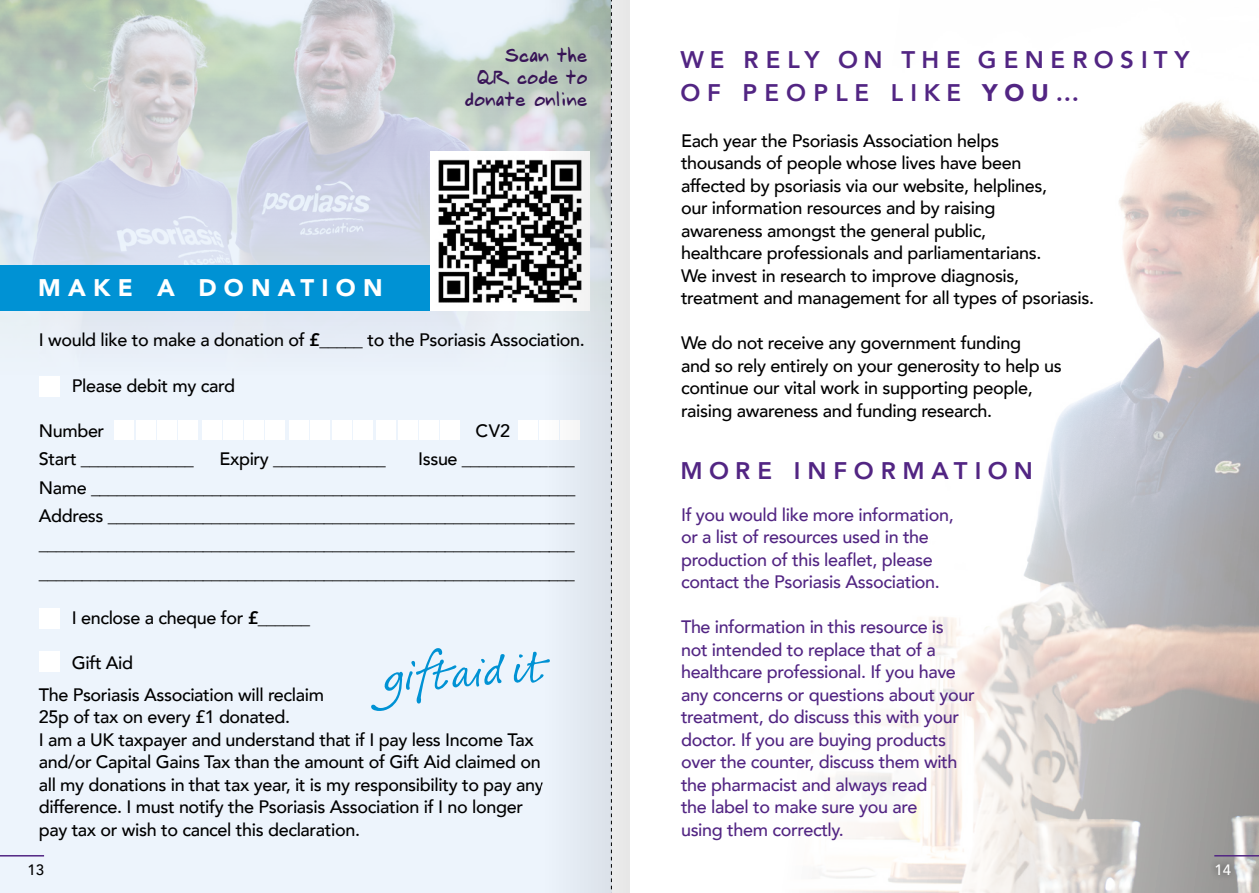
<style>
.page{position:relative;width:1259px;height:893px;background:#fff}
.page>*{position:absolute;margin:0;border:0;box-sizing:border-box;transform-origin:0 0}
.t1{font:800 24px/33px "Avenir";letter-spacing:.28em;color:#522583}
.t2{font:900 24px "Avenir";letter-spacing:.3em;color:#fff}
.t3{font:500 18px/22.5px "Avenir";letter-spacing:-.02em;color:#000}
.t4{font:500 18px/22.5px "Avenir";letter-spacing:-.02em;color:#522583}
.t5{font:18px/21.6px "Mook";letter-spacing:.04em;color:#391558;text-align:right}
.t6{font:500 15px "Avenir";color:#000}
.t7{font:500 15px "Avenir";color:#fff}
.s1{font-weight:900}
.s2{font-weight:800}
</style>
<div class="page">
<img style="left:820px;top:100px;width:439px;height:793px">
<div style="left:0;top:0;width:612px;height:893px;background:#edf4fc"></div>
<img style="left:0;top:0;width:541px;height:330px">
<div style="left:0;top:265px;width:430px;height:46px;background:#0092d4"></div>
<div style="left:518px;top:421px;width:19px;height:19px;background:#fff"></div>
<div style="left:539px;top:421px;width:19px;height:19px;background:#fff"></div>
<div style="left:114px;top:421px;width:20px;height:19px;background:#fff"></div>
<div style="left:157px;top:421px;width:19px;height:19px;background:#fff"></div>
<div style="left:136px;top:421px;width:19px;height:19px;background:#fff"></div>
<div style="left:178px;top:421px;width:20px;height:19px;background:#fff"></div>
<div style="left:202px;top:421px;width:19px;height:19px;background:#fff"></div>
<div style="left:244px;top:421px;width:20px;height:19px;background:#fff"></div>
<div style="left:223px;top:421px;width:20px;height:19px;background:#fff"></div>
<div style="left:266px;top:421px;width:19px;height:19px;background:#fff"></div>
<div style="left:289px;top:421px;width:20px;height:19px;background:#fff"></div>
<div style="left:332px;top:421px;width:19px;height:19px;background:#fff"></div>
<div style="left:310px;top:421px;width:20px;height:19px;background:#fff"></div>
<div style="left:353px;top:421px;width:19px;height:19px;background:#fff"></div>
<div style="left:377px;top:421px;width:19px;height:19px;background:#fff"></div>
<div style="left:419px;top:421px;width:20px;height:19px;background:#fff"></div>
<div style="left:398px;top:421px;width:19px;height:19px;background:#fff"></div>
<div style="left:440px;top:421px;width:20px;height:19px;background:#fff"></div>
<div style="left:39px;top:376px;width:20px;height:21px;background:#fff"></div>
<div style="left:39px;top:608px;width:20px;height:21px;background:#fff"></div>
<div style="left:39px;top:651px;width:20px;height:20px;background:#fff"></div>
<svg style="left:371px;top:648px;width:170px;height:63px"></svg>
<div style="left:1209px;top:857px;width:28px;height:25px;background:#000;opacity:.5"></div>
<hr style="left:0;top:855px;width:44px;height:1px;background:#522583">
<hr style="left:1214px;top:855px;width:45px;height:1px;background:#522583">
<img style="left:430px;top:152px;width:111px;height:159px">
<svg style="left:541px;top:0;width:88px;height:893px;fill:#e4e8eb"></svg>
<p class="t5" style="left:465px;top:47px;width:123px">Scan the<br>QR code to donate online</p>
<h1 class="t1" style="left:680px;top:43px;width:510px">WE RELY ON THE GENEROSITY<br>OF PEOPLE LIKE <span class="s1">YOU</span>…</h1>
<p class="t3" style="left:681px;top:128px;width:415px">Each year the Psoriasis Association helps<br>thousands of people whose lives have been<br>affected by psoriasis via our website, helplines,<br>our information resources and by raising<br>awareness amongst the general public,<br>healthcare professionals and parliamentarians.<br>We invest in research to improve diagnosis, treatment and management for all types of psoriasis.</p>
<p class="t3" style="left:681px;top:331px;width:382px">We do not receive any government funding<br>and so rely entirely on your generosity to help us continue our vital work in supporting people, raising awareness and funding research.</p>
<h1 class="t2" style="left:38px;top:267px;width:346px">MAKE A DONATION</h1>
<p class="t3" style="left:39px;top:328px;width:548px">I would like to make a donation of <span class="s2">£_____</span> to the Psoriasis Association.</p>
<p class="t3" style="left:72px;top:373px;width:165px">Please debit my card</p>
<p class="t3" style="left:39px;top:418px;width:67px">Number</p>
<p class="t3" style="left:475px;top:418px;width:36px">CV2</p>
<p class="t3" style="left:39px;top:446px;width:156px">Start _____________</p>
<p class="t3" style="left:219px;top:446px;width:168px">Expiry _____________</p>
<p class="t3" style="left:39px;top:443px;width:538px;line-height:28.5px;text-align:justify;text-indent:379px">Issue _____________ Name ________________________________________________________ Address ______________________________________________________ ______________________________________________________________ ______________________________________________________________</p>
<p class="t3" style="left:72px;top:605px;width:240px">I enclose a cheque for <span class="s2">£______</span></p>
<p class="t3" style="left:39px;top:646px;width:287px;line-height:31.5px;text-indent:33px">Gift Aid<br>The Psoriasis Association will reclaim</p>
<p class="t3" style="left:39px;top:704px;width:506px">25p of tax on every £1 donated.<br>I am a UK taxpayer and understand that if I pay less Income Tax and/or Capital Gains Tax than the amount of Gift Aid claimed on all my donations in that tax year, it is my responsibility to pay any difference. I must notify the Psoriasis Association if I no longer pay tax or wish to cancel this declaration.</p>
<p class="t6" style="left:27px;top:857px;width:18px">13</p>
<p class="t7" style="left:1214px;top:857px;width:18px">14</p>
<h1 class="t1" style="left:680px;top:454px;width:354px">MORE INFORMATION</h1>
<p class="t4" style="left:681px;top:502px;width:274px">If you would like more information, or a list of resources used in the production of this leaflet, please contact the Psoriasis Association.</p>
<p class="t4" style="left:681px;top:615px;width:295px">The information in this resource is not intended to replace that of a healthcare professional. If you have any concerns or questions about your treatment, do discuss this with your doctor. If you are buying products over the counter, discuss them with the pharmacist and always read<br>the label to make sure you are<br>using them correctly.</p>
</div>
